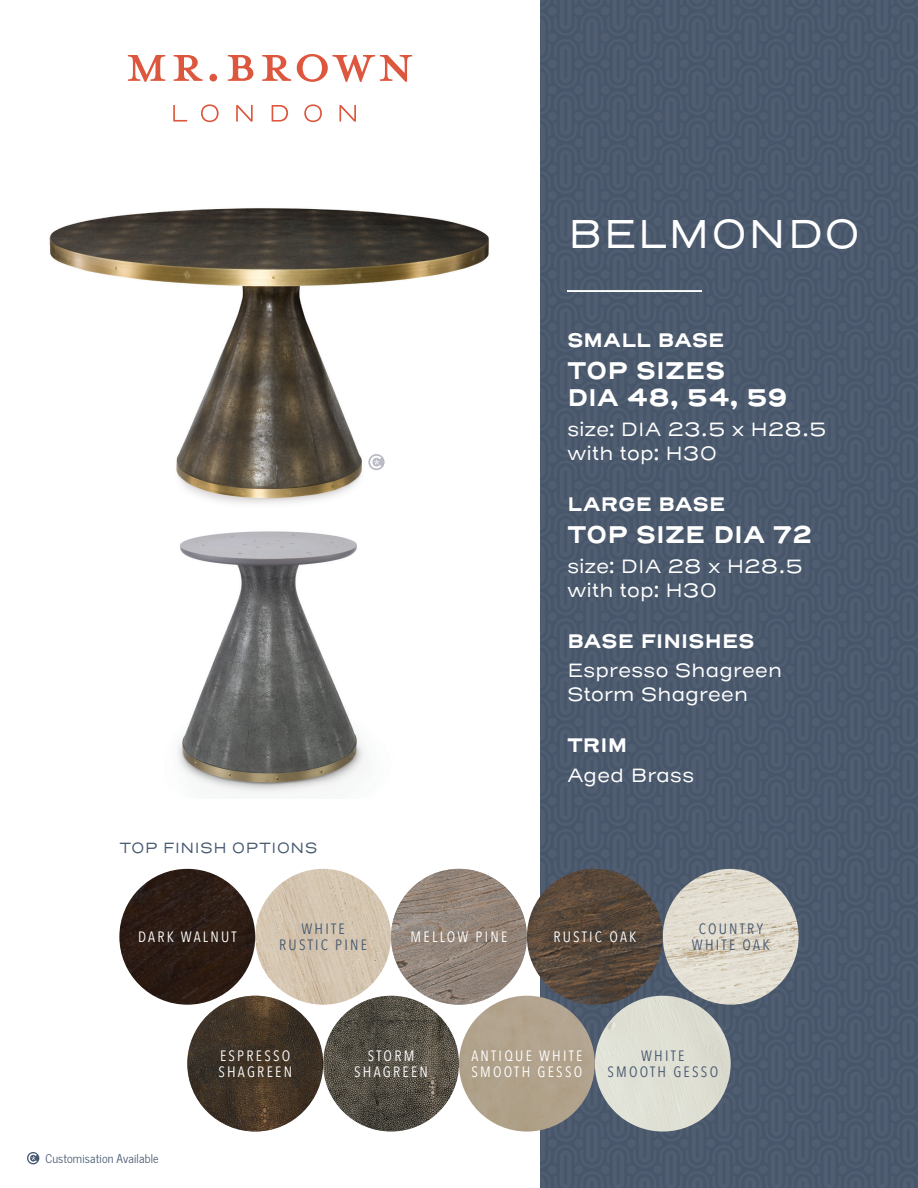
<style>
.page{position:relative;width:918px;height:1188px;background:#fff}
.page>*{position:absolute;margin:0;border:0;box-sizing:border-box;transform-origin:0 0}
.t1{font:40.8px "Henderson Sans Basic";color:#fff}
.t2{font:700 24px/27px "Henderson Sans Basic";letter-spacing:-.02em;color:#fff}
.t3{font:19.5px/24px "Henderson Sans Basic";letter-spacing:-.02em;color:#fff}
.t4{font:700 19.5px "Henderson Sans Basic";letter-spacing:-.02em;color:#fff}
.t5{font:15px/16.6px "Avenir Next Condensed";letter-spacing:.15em;color:#fff}
.t6{font:15px/16.6px "Avenir Next Condensed";letter-spacing:.15em;color:#475971;text-align:center}
.t7{font:15px "Henderson Sans W00 Basic Rg";letter-spacing:.005em;color:#475971}
.t8{font:12px "News Cycle";letter-spacing:.01em;color:#475971}
</style>
<div class="page">
<div style="left:540px;top:407px;width:378px;height:781px;background:#4b5a6d"></div>
<div style="left:540px;top:0;width:378px;height:407px;background:#4b596d"></div>
<svg style="left:128px;top:55px;width:37px;height:27px"></svg>
<svg style="left:174px;top:55px;width:29px;height:26px"></svg>
<div style="left:209px;top:74px;width:8px;height:7px;background:#dc573d;border-radius:50%"></div>
<svg style="left:228px;top:55px;width:25px;height:26px"></svg>
<svg style="left:262px;top:55px;width:29px;height:26px"></svg>
<svg style="left:297px;top:54px;width:115px;height:28px"></svg>
<svg style="left:173px;top:105px;width:14px;height:17px"></svg>
<svg style="left:201px;top:104px;width:18px;height:18px"></svg>
<svg style="left:236px;top:105px;width:17px;height:17px"></svg>
<svg style="left:272px;top:105px;width:16px;height:17px"></svg>
<svg style="left:304px;top:104px;width:18px;height:18px"></svg>
<svg style="left:339px;top:105px;width:17px;height:17px"></svg>
<hr style="left:567px;top:290px;width:135px;height:2px;background:#fff">
<img style="left:49px;top:208px;width:440px;height:296px">
<img style="left:177px;top:531px;width:187px;height:263px">
<img style="left:527px;top:869px;width:136px;height:136px;border-radius:68px">
<img style="left:255px;top:869px;width:136px;height:136px;border-radius:68px">
<img style="left:391px;top:869px;width:136px;height:136px;border-radius:68px">
<img style="left:663px;top:869px;width:136px;height:136px;border-radius:68px">
<img style="left:119px;top:869px;width:136px;height:136px;border-radius:68px">
<img style="left:187px;top:996px;width:136px;height:136px;border-radius:68px">
<div style="left:595px;top:996px;width:136px;height:136px;background:#dfdfd4;border-radius:68px"></div>
<img style="left:323px;top:996px;width:136px;height:136px;border-radius:68px">
<div style="left:459px;top:996px;width:136px;height:136px;background:#b1a28b;border-radius:68px"></div>
<svg style="left:368px;top:454px;width:17px;height:16px"></svg>
<svg style="left:370px;top:456px;width:11px;height:12px"></svg>
<div style="left:27px;top:1152px;width:12px;height:12px;background:#475971;border-radius:50%"></div>
<svg style="left:28px;top:1153px;width:9px;height:10px"></svg>
<h1 class="t1" style="left:567px;top:209px;width:295px">BELMONDO</h1>
<p class="t7" style="left:119px;top:838px;width:200px">TOP FINISH OPTIONS</p>
<p class="t4" style="left:567px;top:327px;width:159px">SMALL BASE</p>
<p class="t2" style="left:567px;top:359px;width:223px">TOP SIZES<br>DIA 48, 54, 59</p>
<p class="t3" style="left:567px;top:418px;width:261px">size: DIA 23.5 x H28.5 with top: H30</p>
<p class="t4" style="left:567px;top:491px;width:160px">LARGE BASE</p>
<p class="t2" style="left:567px;top:523px;width:247px">TOP SIZE DIA 72</p>
<p class="t3" style="left:567px;top:555px;width:238px">size: DIA 28 x H28.5 with top: H30</p>
<p class="t4" style="left:567px;top:628px;width:189px">BASE FINISHES</p>
<p class="t3" style="left:567px;top:659px;width:217px">Espresso Shagreen<br>Storm Shagreen</p>
<p class="t4" style="left:567px;top:733px;width:62px">TRIM</p>
<p class="t3" style="left:567px;top:764px;width:129px">Aged Brass</p>
<p class="t5" style="left:138px;top:928px;width:100px">DARK WALNUT</p>
<p class="t6" style="left:279px;top:919px;width:89px">WHITE<br>RUSTIC PINE</p>
<p class="t5" style="left:411px;top:928px;width:98px">MELLOW PINE</p>
<p class="t6" style="left:692px;top:919px;width:79px">COUNTRY<br>WHITE OAK</p>
<p class="t5" style="left:553px;top:928px;width:85px">RUSTIC OAK</p>
<p class="t8" style="left:45px;top:1148px;width:115px">Customisation Available</p>
<p class="t5" style="left:218px;top:1046px;width:75px">ESPRESSO<br>SHAGREEN</p>
<p class="t6" style="left:607px;top:1046px;width:112px">WHITE<br>SMOOTH GESSO</p>
<p class="t5" style="left:354px;top:1046px;width:75px;text-align:center">STORM<br>SHAGREEN</p>
<p class="t5" style="left:471px;top:1046px;width:112px">ANTIQUE WHITE<br>SMOOTH GESSO</p>
</div>
